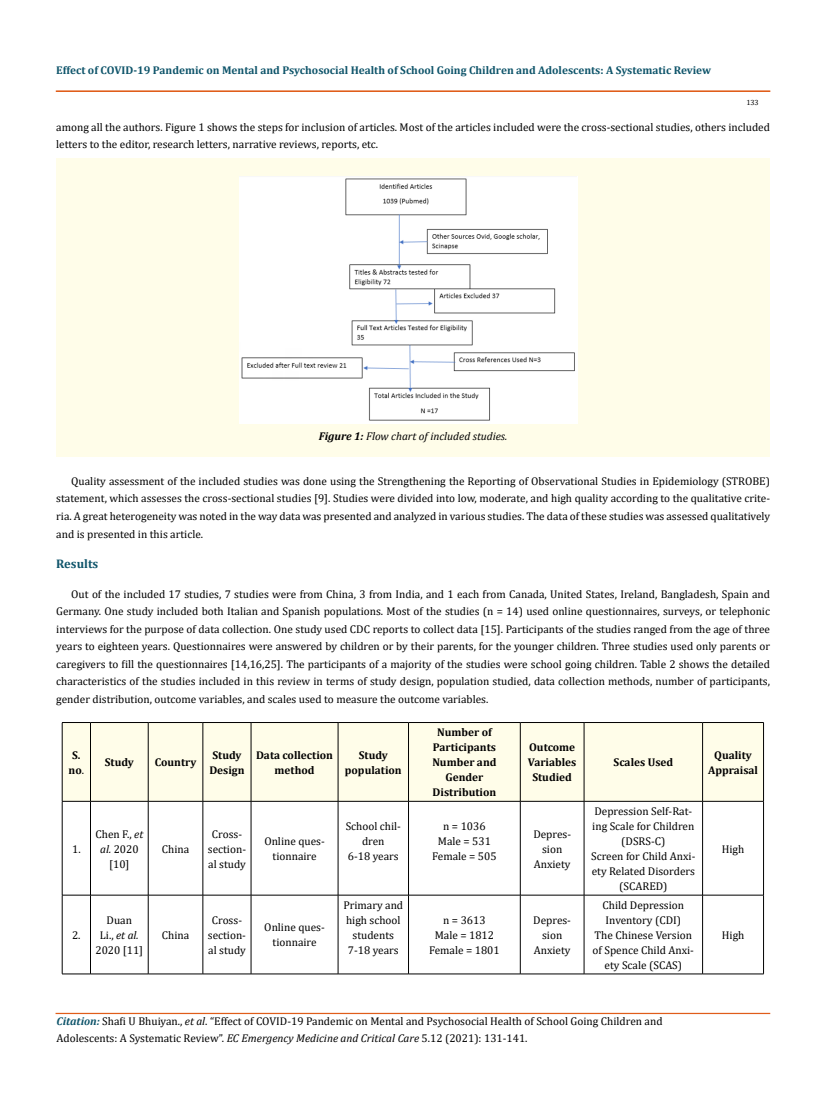
<style>
.page{position:relative;width:824px;height:1097px;background:#fff}
.page>*{position:absolute;margin:0;border:0;box-sizing:border-box;transform-origin:0 0}
.t1{font:700 12.5px "Cambria";color:#0e546a}
.t2{font:11.25px/15px "Cambria";color:#000;text-align:center}
.t3{font:700 11.25px/15px "Cambria";color:#000;text-align:center}
.t4{font:700 11.25px "Cambria";color:#0e546a}
.t5{font:italic 11.25px "Cambria";color:#000}
.t6{font:7.5px "Cambria";color:#000}
.s1{font-weight:700}
.s2{font-weight:400}
.s3{font-style:italic}
.s4{font-weight:700;font-style:italic;color:#0e546a}
</style>
<div class="page">
<div style="left:56px;top:91px;width:714px;height:1px;border:1px solid #e05d1a"></div>
<hr style="left:56px;top:1013px;width:714px;height:1px;background:#e05d1a">
<div style="left:56px;top:158px;width:714px;height:298px;background:#fffde9"></div>
<img style="left:239px;top:177px;width:339px;height:247px">
<div style="left:63px;top:723px;width:700px;height:78px;background:#fffde9"></div>
<svg style="left:63px;top:722px;width:27px;height:1px"></svg>
<hr style="left:62px;top:722px;width:1px;height:79px;background:#000">
<hr style="left:90px;top:722px;width:58px;height:1px;background:#000">
<hr style="left:90px;top:722px;width:1px;height:79px;background:#000">
<hr style="left:148px;top:722px;width:55px;height:1px;background:#000">
<hr style="left:148px;top:722px;width:1px;height:79px;background:#000">
<hr style="left:203px;top:722px;width:48px;height:1px;background:#000">
<hr style="left:203px;top:722px;width:1px;height:79px;background:#000">
<hr style="left:251px;top:722px;width:87px;height:1px;background:#000">
<hr style="left:251px;top:722px;width:1px;height:79px;background:#000">
<hr style="left:338px;top:722px;width:70px;height:1px;background:#000">
<hr style="left:338px;top:722px;width:1px;height:79px;background:#000">
<hr style="left:408px;top:722px;width:112px;height:1px;background:#000">
<hr style="left:408px;top:722px;width:1px;height:79px;background:#000">
<hr style="left:520px;top:722px;width:64px;height:1px;background:#000">
<hr style="left:520px;top:722px;width:1px;height:79px;background:#000">
<hr style="left:584px;top:722px;width:118px;height:1px;background:#000">
<hr style="left:584px;top:722px;width:1px;height:79px;background:#000">
<svg style="left:63px;top:801px;width:27px;height:1px"></svg>
<hr style="left:62px;top:801px;width:1px;height:93px;background:#000">
<hr style="left:90px;top:801px;width:58px;height:1px;background:#000">
<hr style="left:90px;top:801px;width:1px;height:93px;background:#000">
<hr style="left:148px;top:801px;width:55px;height:1px;background:#000">
<hr style="left:148px;top:801px;width:1px;height:93px;background:#000">
<hr style="left:203px;top:801px;width:48px;height:1px;background:#000">
<hr style="left:203px;top:801px;width:1px;height:93px;background:#000">
<hr style="left:251px;top:801px;width:87px;height:1px;background:#000">
<hr style="left:251px;top:801px;width:1px;height:93px;background:#000">
<hr style="left:338px;top:801px;width:70px;height:1px;background:#000">
<hr style="left:338px;top:801px;width:1px;height:93px;background:#000">
<hr style="left:408px;top:801px;width:112px;height:1px;background:#000">
<hr style="left:408px;top:801px;width:1px;height:93px;background:#000">
<hr style="left:520px;top:801px;width:64px;height:1px;background:#000">
<hr style="left:520px;top:801px;width:1px;height:93px;background:#000">
<hr style="left:584px;top:801px;width:118px;height:1px;background:#000">
<hr style="left:584px;top:801px;width:1px;height:93px;background:#000">
<svg style="left:62px;top:894px;width:28px;height:1px"></svg>
<hr style="left:62px;top:895px;width:1px;height:78px;background:#000">
<hr style="left:90px;top:894px;width:58px;height:1px;background:#000">
<hr style="left:90px;top:895px;width:1px;height:78px;background:#000">
<hr style="left:148px;top:894px;width:55px;height:1px;background:#000">
<hr style="left:148px;top:895px;width:1px;height:78px;background:#000">
<hr style="left:203px;top:894px;width:48px;height:1px;background:#000">
<hr style="left:203px;top:895px;width:1px;height:78px;background:#000">
<hr style="left:251px;top:894px;width:87px;height:1px;background:#000">
<hr style="left:251px;top:895px;width:1px;height:78px;background:#000">
<hr style="left:338px;top:894px;width:70px;height:1px;background:#000">
<hr style="left:338px;top:895px;width:1px;height:78px;background:#000">
<hr style="left:408px;top:894px;width:112px;height:1px;background:#000">
<hr style="left:408px;top:895px;width:1px;height:78px;background:#000">
<hr style="left:520px;top:894px;width:64px;height:1px;background:#000">
<hr style="left:520px;top:895px;width:1px;height:78px;background:#000">
<hr style="left:584px;top:894px;width:118px;height:1px;background:#000">
<hr style="left:584px;top:895px;width:1px;height:78px;background:#000">
<svg style="left:62px;top:973px;width:28px;height:1px"></svg>
<hr style="left:90px;top:973px;width:58px;height:1px;background:#000">
<hr style="left:148px;top:973px;width:55px;height:1px;background:#000">
<hr style="left:203px;top:973px;width:48px;height:1px;background:#000">
<hr style="left:251px;top:973px;width:87px;height:1px;background:#000">
<hr style="left:338px;top:973px;width:70px;height:1px;background:#000">
<hr style="left:408px;top:973px;width:112px;height:1px;background:#000">
<hr style="left:520px;top:973px;width:64px;height:1px;background:#000">
<hr style="left:584px;top:973px;width:118px;height:1px;background:#000">
<hr style="left:702px;top:722px;width:61px;height:1px;background:#000">
<hr style="left:702px;top:722px;width:1px;height:79px;background:#000">
<hr style="left:763px;top:722px;width:1px;height:79px;background:#000">
<hr style="left:702px;top:801px;width:61px;height:1px;background:#000">
<hr style="left:702px;top:801px;width:1px;height:93px;background:#000">
<hr style="left:763px;top:801px;width:1px;height:93px;background:#000">
<hr style="left:702px;top:894px;width:61px;height:1px;background:#000">
<hr style="left:702px;top:895px;width:1px;height:78px;background:#000">
<hr style="left:763px;top:895px;width:1px;height:78px;background:#000">
<hr style="left:702px;top:973px;width:61px;height:1px;background:#000">
<p class="t4" style="left:56px;top:62px;width:656px">Effect of COVID-19 Pandemic on Mental and Psychosocial Health of School Going Children and Adolescents: A Systematic Review</p>
<p class="t6" style="left:746px;top:98px;width:14px">133</p>
<p class="t2" style="left:56px;top:118px;width:715px;line-height:17.5px;text-align:left">among all the authors. Figure 1 shows the steps for inclusion of articles. Most of the articles included were the cross-sectional studies, others included letters to the editor, research letters, narrative reviews, reports, etc.</p>
<p class="t5" style="left:319px;top:428px;width:190px"><span class="s1">Figure 1:</span> Flow chart of included studies.</p>
<p class="t2" style="left:56px;top:472px;width:715px;line-height:17.5px;text-align:justify;text-indent:15px">Quality assessment of the included studies was done using the Strengthening the Reporting of Observational Studies in Epidemiology (STROBE) statement, which assesses the cross-sectional studies [9]. Studies were divided into low, moderate, and high quality according to the qualitative crite&shy;ria. A great heterogeneity was noted in the way data was presented and analyzed in various studies. The data of these studies was assessed qualitatively and is presented in this article.</p>
<p class="t1" style="left:56px;top:554px;width:44px">Results</p>
<p class="t2" style="left:56px;top:584px;width:715px;line-height:17.5px;text-align:justify;text-indent:15px">Out of the included 17 studies, 7 studies were from China, 3 from India, and 1 each from Canada, United States, Ireland, Bangladesh, Spain and Germany. One study included both Italian and Spanish populations. Most of the studies (n = 14) used online questionnaires, surveys, or telephonic interviews for the purpose of data collection. One study used CDC reports to collect data [15]. Participants of the studies ranged from the age of three years to eighteen years. Questionnaires were answered by children or by their parents, for the younger children. Three studies used only parents or caregivers to fill the questionnaires [14,16,25]. The participants of a majority of the studies were school going children. Table 2 shows the detailed characteristics of the studies included in this review in terms of study design, population studied, data collection methods, number of participants, gender distribution, outcome variables, and scales used to measure the outcome variables.</p>
<p class="t3" style="left:69px;top:747px;width:17px">S. no<span class="s2">.</span></p>
<p class="t3" style="left:105px;top:754px;width:30px">Study</p>
<p class="t3" style="left:155px;top:754px;width:43px">Country</p>
<p class="t3" style="left:209px;top:747px;width:37px;text-align:left">Study<br>Design</p>
<p class="t3" style="left:256px;top:747px;width:78px">Data collection method</p>
<p class="t3" style="left:345px;top:747px;width:58px">Study population</p>
<p class="t3" style="left:432px;top:724px;width:66px">Number of<br>Participants<br>Number and<br>Gender<br>Distribution</p>
<p class="t3" style="left:528px;top:739px;width:50px">Outcome<br>Variables<br>Studied</p>
<p class="t2" style="left:72px;top:841px;width:10px">1.</p>
<p class="t2" style="left:96px;top:826px;width:49px">Chen F., <span class="s3">et al.</span> 2020 [10]</p>
<p class="t2" style="left:72px;top:927px;width:10px">2.</p>
<p class="t2" style="left:95px;top:912px;width:49px">Duan<br>Li., <span class="s3">et al.<br></span>2020 [11]</p>
<p class="t2" style="left:162px;top:841px;width:29px">China</p>
<p class="t2" style="left:162px;top:927px;width:29px">China</p>
<p class="t2" style="left:208px;top:826px;width:40px">Cross&shy;section&shy;al study</p>
<p class="t2" style="left:264px;top:833px;width:62px">Online ques&shy;tionnaire</p>
<p class="t2" style="left:208px;top:912px;width:40px">Cross&shy;section&shy;al study</p>
<p class="t2" style="left:264px;top:919px;width:62px">Online ques&shy;tionnaire</p>
<p class="t2" style="left:346px;top:818px;width:57px">School chil&shy;dren<br>6-18 years</p>
<p class="t2" style="left:432px;top:818px;width:66px">n = 1036<br>Male = 531<br>Female = 505</p>
<p class="t2" style="left:533px;top:826px;width:39px">Depres&shy;sion<br>Anxiety</p>
<p class="t2" style="left:343px;top:897px;width:61px">Primary and high school students<br>7-18 years</p>
<p class="t2" style="left:429px;top:912px;width:72px">n = 3613<br>Male = 1812<br>Female = 1801</p>
<p class="t2" style="left:533px;top:912px;width:39px">Depres&shy;sion<br>Anxiety</p>
<p class="t3" style="left:613px;top:754px;width:61px">Scales Used</p>
<p class="t3" style="left:708px;top:747px;width:51px">Quality<br>Appraisal</p>
<p class="t2" style="left:591px;top:803px;width:106px">Depression Self-Rat&shy;ing Scale for Children (DSRS-C)<br>Screen for Child Anxi&shy;ety Related Disorders (SCARED)</p>
<p class="t2" style="left:592px;top:897px;width:103px">Child Depression<br>Inventory (CDI)<br>The Chinese Version of Spence Child Anxi&shy;ety Scale (SCAS)</p>
<p class="t2" style="left:722px;top:841px;width:24px">High</p>
<p class="t2" style="left:722px;top:927px;width:24px">High</p>
<p class="t2" style="left:57px;top:1011px;width:607px;line-height:17.5px;text-align:left"><span class="s4">Citation:</span> Shafi U Bhuiyan., <span class="s3">et al</span>. “Effect of COVID-19 Pandemic on Mental and Psychosocial Health of School Going Children and<br>Adolescents: A Systematic Review”. <span class="s3">EC Emergency Medicine and Critical Care</span> 5.12 (2021): 131-141.</p>
</div>
